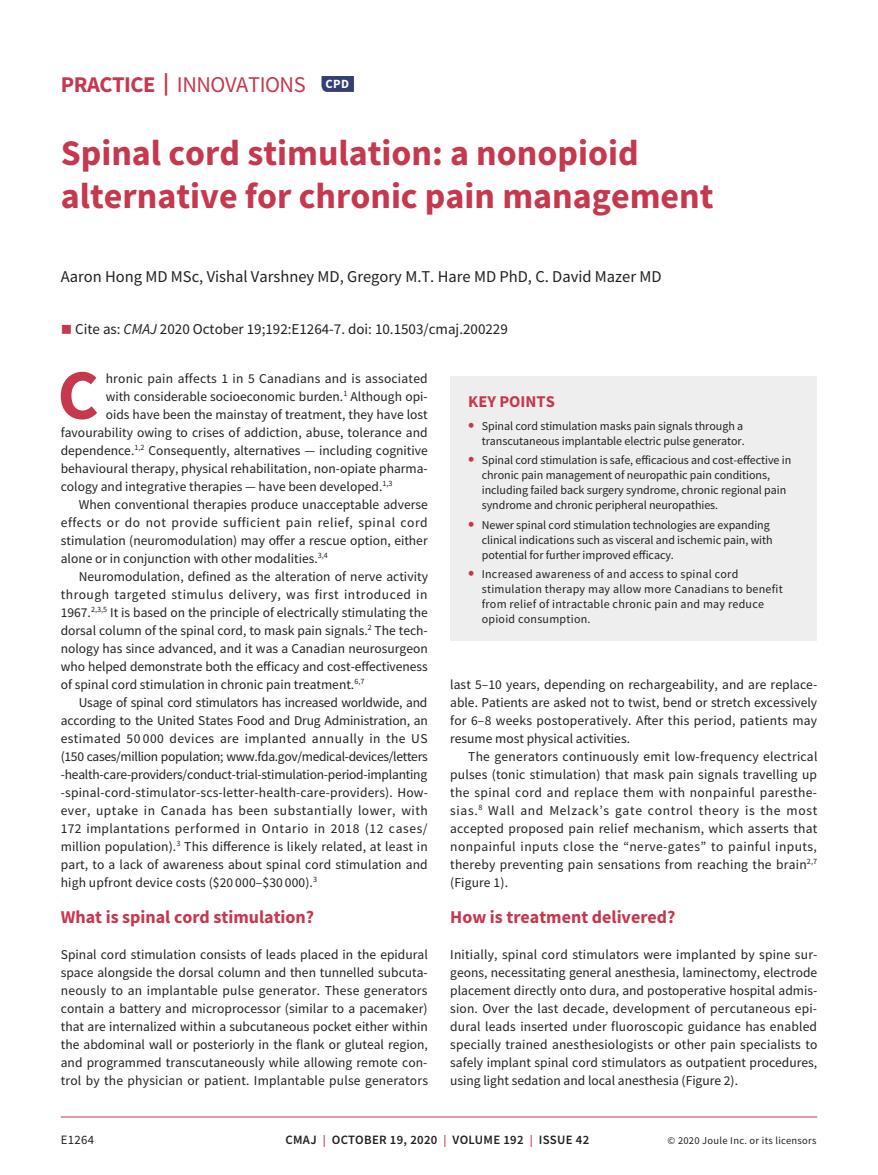
<style>
.page{position:relative;width:878px;height:1175px;background:#fff}
.page>*{position:absolute;margin:0;border:0;box-sizing:border-box;transform-origin:0 0}
.t1{font:700 70.65px "Source Sans Pro";color:#c5384e}
.t2{font:700 36px/43.2px "Source Sans Pro";color:#c5384e}
.t3{font:22.5px "Source Sans Pro";letter-spacing:-.02em;color:#c5384e}
.t4{font:700 18px "Source Sans Pro";color:#c5384e}
.t5{font:16.5px "Source Sans Pro";color:#231f20}
.t6{font:700 16.5px "Source Sans Pro";color:#c5384e}
.t7{font:15px "Source Sans Pro";color:#231f20}
.t8{font:13.5px/18px "Source Sans Pro";color:#231f20;text-align:justify}
.t9{font:13.5px "Source Sans Pro";letter-spacing:.035em;color:#231f20}
.t10{font:13.5px "Source Sans Pro";letter-spacing:-.025em;color:#231f20}
.t11{font:13.5px "Source Sans Pro";letter-spacing:.04em;color:#231f20}
.t12{font:13.5px "Source Sans Pro";letter-spacing:.045em;color:#231f20}
.t13{font:13.5px "Source Sans Pro";letter-spacing:.03em;color:#231f20}
.t14{font:600 12.75px "Source Sans Pro";letter-spacing:.025em;color:#231f20}
.t15{font:12.75px "Source Sans Pro";letter-spacing:.025em;color:#231f20}
.t16{font:12px/15px "Source Sans Pro";letter-spacing:-.005em;color:#231f20}
.t17{font:12px/15px "Source Sans Pro";letter-spacing:.02em;color:#231f20}
.t18{font:10.5px "Source Sans Pro";letter-spacing:.025em;color:#231f20}
.s1{font-weight:700}
.s2{color:#c5384e}
.s3{font-style:italic}
.s4{font-weight:700;font-size:18px;color:#c5384e}
.s5{font-size:12px;color:#c5384e}
</style>
<div class="page">
<hr style="left:61px;top:1116px;width:756px;height:1px;background:#c5384e">
<svg style="left:321px;top:76px;width:33px;height:16px"></svg>
<div style="left:450px;top:376px;width:367px;height:265px;background:#eeeeef"></div>
<h3 class="t3" style="left:61px;top:70px;width:290px"><span class="s1">PRACTICE |</span> INNOVATIONS <sup>CPD</sup></h3>
<h2 class="t2" style="left:61px;top:131px;width:654px">Spinal cord stimulation: a nonopioid alternative for chronic pain management</h2>
<p class="t5" style="left:61px;top:266px;width:602px">Aaron Hong MD MSc, Vishal Varshney MD, Gregory M.T. Hare MD PhD, C. David Mazer MD</p>
<p class="t7" style="left:61px;top:320px;width:448px"><span class="s2">■</span> Cite as: <span class="s3">CMAJ</span> 2020 October 19;192:E1264-7. doi: 10.1503/cmaj.200229</p>
<h1 class="t1" style="left:57px;top:347px;width:43px">C</h1>
<p class="t8" style="left:106px;top:369px;width:323px">hronic pain affects 1 in 5 Canadians and is associated</p>
<p class="t8" style="left:106px;top:387px;width:323px">with considerable socioeconomic burden.<sup>1</sup> Although opi-</p>
<p class="t8" style="left:106px;top:405px;width:323px">oids have been the mainstay of treatment, they have lost</p>
<p class="t8" style="left:61px;top:423px;width:368px">favourability owing to crises of addiction, abuse, tolerance and</p>
<p class="t8" style="left:61px;top:441px;width:368px">dependence.<sup>1,2</sup> Consequently, alternatives — including cognitive</p>
<p class="t8" style="left:61px;top:459px;width:368px">behavioural therapy, physical rehabilitation, non-opiate pharma-</p>
<p class="t8" style="left:61px;top:477px;width:333px">cology and integrative therapies — have been developed.<sup>1,3</sup></p>
<p class="t8" style="left:79px;top:495px;width:350px">When conventional therapies produce unacceptable adverse</p>
<p class="t11" style="left:61px;top:513px;width:368px">effects or do not provide sufficient pain relief, spinal cord</p>
<p class="t8" style="left:61px;top:531px;width:368px">stimulation (neuromodulation) may offer a rescue option, either</p>
<p class="t8" style="left:61px;top:549px;width:268px">alone or in conjunction with other modalities.<sup>3,4</sup></p>
<p class="t8" style="left:79px;top:567px;width:350px">Neuromodulation, defined as the alteration of nerve activity</p>
<p class="t9" style="left:61px;top:585px;width:368px">through targeted stimulus delivery, was first introduced in</p>
<p class="t8" style="left:61px;top:603px;width:368px">1967.<sup>2,3,5</sup> It is based on the principle of electrically stimulating the</p>
<p class="t8" style="left:61px;top:621px;width:368px">dorsal column of the spinal cord, to mask pain signals.<sup>2</sup> The tech-</p>
<p class="t8" style="left:61px;top:639px;width:368px">nology has since advanced, and it was a Canadian neurosurgeon</p>
<p class="t8" style="left:61px;top:657px;width:368px">who helped demonstrate both the efficacy and cost-effectiveness</p>
<p class="t8" style="left:61px;top:675px;width:305px">of spinal cord stimulation in chronic pain treatment.<sup>6,7</sup></p>
<p class="t8" style="left:79px;top:693px;width:350px">Usage of spinal cord stimulators has increased worldwide, and</p>
<p class="t8" style="left:61px;top:711px;width:369px">according to the United States Food and Drug Administration, an</p>
<p class="t13" style="left:61px;top:729px;width:368px">estimated 50 000 devices are implanted annually in the US</p>
<p class="t10" style="left:61px;top:747px;width:368px">(150 cases/million population; www.fda.gov/medical-devices/letters</p>
<p class="t8" style="left:61px;top:765px;width:368px">-health-care-providers/conduct-trial-stimulation-period-implanting</p>
<p class="t8" style="left:61px;top:783px;width:368px">-spinal-cord-stimulator-scs-letter-health-care-providers). How-</p>
<p class="t9" style="left:61px;top:801px;width:368px">ever, uptake in Canada has been substantially lower, with</p>
<p class="t12" style="left:61px;top:819px;width:368px">172 implantations performed in Ontario in 2018 (12 cases/</p>
<p class="t8" style="left:61px;top:837px;width:368px">million population).<sup>3</sup> This difference is likely related, at least in</p>
<p class="t8" style="left:61px;top:855px;width:368px">part, to a lack of awareness about spinal cord stimulation and</p>
<p class="t8" style="left:61px;top:873px;width:258px">high upfront device costs ($20 000–$30 000).<sup>3</sup></p>
<h3 class="t4" style="left:61px;top:904px;width:255px">What is spinal cord stimulation?</h3>
<p class="t8" style="left:61px;top:945px;width:369px">Spinal cord stimulation consists of leads placed in the epidural space alongside the dorsal column and then tunnelled subcuta&shy;neously to an implantable pulse generator. These generators contain a battery and microprocessor (similar to a pacemaker) that are internalized within a subcutaneous pocket either within the abdominal wall or posteriorly in the flank or gluteal region, and programmed transcutaneously while allowing remote con&shy;trol by the physician or patient. Implantable pulse generators</p>
<p class="t6" style="left:468px;top:390px;width:88px">KEY POINTS</p>
<p class="t16" style="left:468px;top:418px;width:278px;text-align:right"><span class="s4">•</span> Spinal cord stimulation masks pain signals through a transcutaneous implantable electric pulse generator.</p>
<p class="t16" style="left:482px;top:452px;width:311px;text-indent:-14px"><span class="s4">•</span> Spinal cord stimulation is safe, efficacious and cost-effective in chronic pain management of neuropathic pain conditions, including failed back surgery syndrome, chronic regional pain syndrome and chronic peripheral neuropathies.</p>
<p class="t16" style="left:482px;top:517px;width:292px;text-indent:-14px"><span class="s4">•</span> Newer spinal cord stimulation technologies are expanding clinical indications such as visceral and ischemic pain, with potential for further improved efficacy.</p>
<p class="t17" style="left:482px;top:566px;width:302px;text-indent:-14px"><span class="s4">•</span> Increased awareness of and access to spinal cord stimulation therapy may allow more Canadians to benefit from relief of intractable chronic pain and may reduce opioid consumption.</p>
<p class="t8" style="left:450px;top:675px;width:368px">last 5–10 years, depending on rechargeability, and are replace&shy;able. Patients are asked not to twist, bend or stretch excessively for 6–8 weeks postoperatively. After this period, patients may resume most physical activities.</p>
<p class="t8" style="left:450px;top:747px;width:369px;text-indent:18px">The generators continuously emit low-frequency electrical pulses (tonic stimulation) that mask pain signals travelling up the spinal cord and replace them with nonpainful paresthe&shy;sias.<sup>8</sup> Wall and Melzack’s gate control theory is the most accepted proposed pain relief mechanism, which asserts that nonpainful inputs close the “nerve-gates” to painful inputs, thereby preventing pain sensations from reaching the brain<sup>2,7 </sup>(Figure 1).</p>
<h3 class="t4" style="left:450px;top:904px;width:227px">How is treatment delivered?</h3>
<p class="t8" style="left:450px;top:945px;width:369px">Initially, spinal cord stimulators were implanted by spine sur&shy;geons, necessitating general anesthesia, laminectomy, electrode placement directly onto dura, and postoperative hospital admis&shy;sion. Over the last decade, development of percutaneous epi&shy;dural leads inserted under fluoroscopic guidance has enabled specially trained anesthesiologists or other pain specialists to safely implant spinal cord stimulators as outpatient procedures, using light sedation and local anesthesia (Figure 2).</p>
<p class="t15" style="left:61px;top:1132px;width:35px">E1264</p>
<p class="t14" style="left:285px;top:1131px;width:305px">CMAJ <span class="s5">|</span> OCTOBER 19, 2020 <span class="s5">|</span> VOLUME 192 <span class="s5">|</span> ISSUE 42</p>
<p class="t18" style="left:667px;top:1134px;width:150px">© 2020 Joule Inc. or its licensors</p>
</div>
